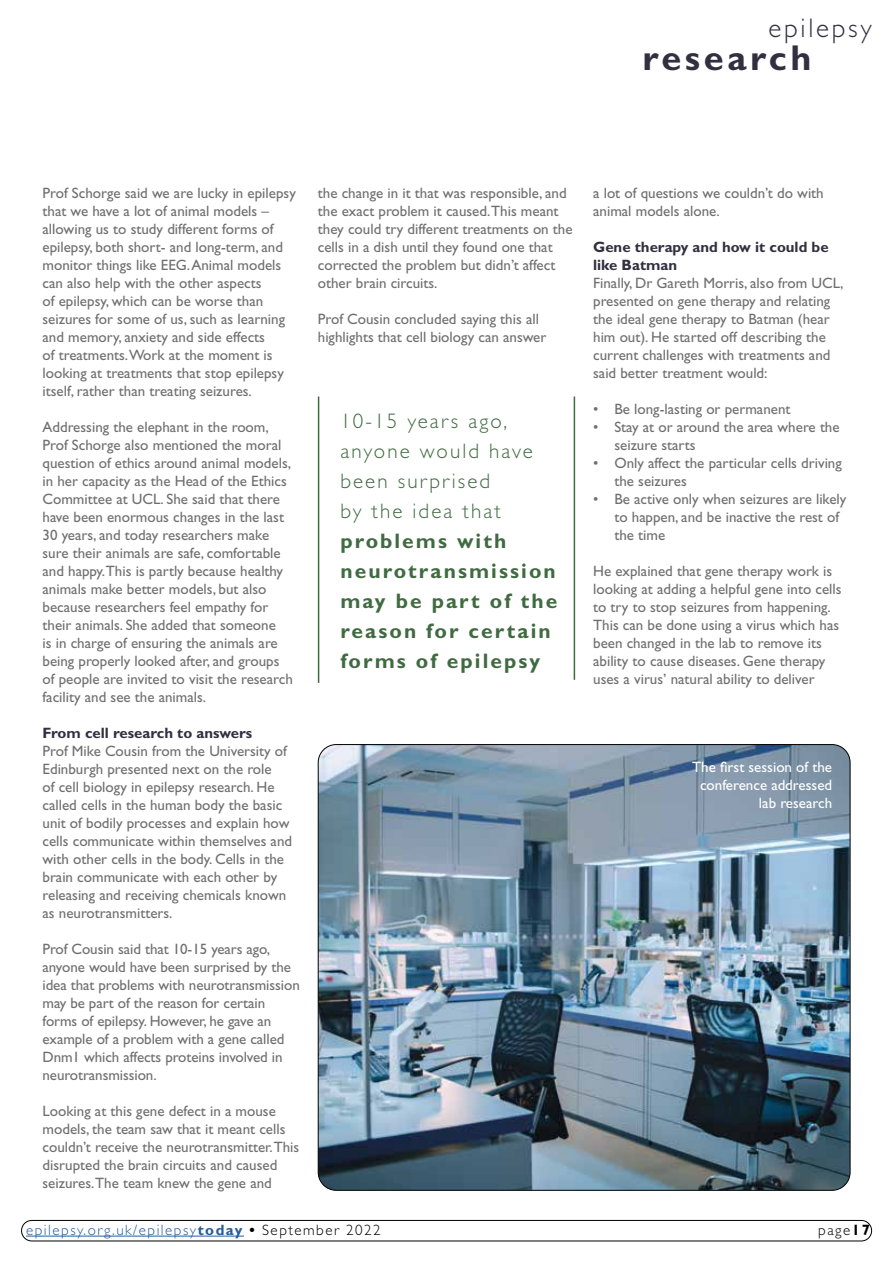
<style>
.page{position:relative;width:893px;height:1263px;background:#fff}
.page>*{position:absolute;margin:0;border:0;box-sizing:border-box;transform-origin:0 0}
.t1{font:700 36px "Gill Sans Std";letter-spacing:.1em;color:#312f40}
.t2{font:300 27px "Gill Sans Std";letter-spacing:.1em;color:#312f40}
.t3{font:700 21px/30px "Gill Sans Std";letter-spacing:.1em;color:#406b41}
.t4{font:300 21px/30px "Gill Sans Std";letter-spacing:.1em;color:#406b41}
.t5{font:15px/18px "Gill Sans Std";color:#706f6f}
.t6{font:700 15px/18px "Gill Sans Std";color:#312f40}
.t7{font:15px/18px "Gill Sans Std";color:#fff;text-align:right}
.t8{font:300 15px "Gill Sans Std";letter-spacing:.1em;color:#275b9b}
.t9{font:300 15px "Gill Sans Std";color:#000}
.s1{font-weight:700}
.s2{font-weight:700;color:#000}
.s3{color:#000}
</style>
<div class="page">
<div style="left:21px;top:1220px;width:851px;height:21px;border:1px solid #000;border-radius:10px"></div>
<hr style="left:26px;top:1236px;width:218px;height:1px;background:#275b9b">
<hr style="left:318px;top:396px;width:1px;height:287px;background:#406b41">
<hr style="left:574px;top:396px;width:1px;height:284px;background:#406b41">
<img style="left:318px;top:744px;width:532px;height:446px">
<h2 class="t2" style="left:768px;top:12px;width:105px">epilepsy</h2>
<h1 class="t1" style="left:642px;top:36px;width:171px">research</h1>
<p class="t5" style="left:43px;top:184px;width:255px">Prof Schorge said we are lucky in epilepsy that we have a lot of animal models – allowing us to study different forms of epilepsy, both short- and long-term, and monitor things like EEG. Animal models can also help with the other aspects<br>of epilepsy, which can be worse than seizures for some of us, such as learning and memory, anxiety and side effects<br>of treatments.Work at the moment is looking at treatments that stop epilepsy itself, rather than treating seizures.</p>
<p class="t5" style="left:43px;top:418px;width:252px">Addressing the elephant in the room, Prof Schorge also mentioned the moral question of ethics around animal models, in her capacity as the Head of the Ethics Committee at UCL. She said that there have been enormous changes in the last 30 years, and today researchers make sure their animals are safe, comfortable and happy.This is partly because healthy animals make better models, but also because researchers feel empathy for their animals. She added that someone<br>is in charge of ensuring the animals are being properly looked after, and groups of people are invited to visit the research facility and see the animals.</p>
<p class="t6" style="left:43px;top:724px;width:211px">From cell research to answers</p>
<p class="t5" style="left:43px;top:742px;width:251px">Prof Mike Cousin from the University of Edinburgh presented next on the role<br>of cell biology in epilepsy research. He called cells in the human body the basic unit of bodily processes and explain how cells communicate within themselves and with other cells in the body. Cells in the brain communicate with each other by releasing and receiving chemicals known as neurotransmitters.</p>
<p class="t5" style="left:43px;top:940px;width:259px">Prof Cousin said that 10-15 years ago, anyone would have been surprised by the idea that problems with neurotransmission may be part of the reason for certain forms of epilepsy. However, he gave an example of a problem with a gene called Dnm1 which affects proteins involved in neurotransmission.</p>
<p class="t5" style="left:43px;top:1102px;width:258px">Looking at this gene defect in a mouse models, the team saw that it meant cells couldn’t receive the neurotransmitter.This disrupted the brain circuits and caused seizures.The team knew the gene and</p>
<p class="t5" style="left:318px;top:184px;width:256px">the change in it that was responsible, and the exact problem it caused.This meant they could try different treatments on the cells in a dish until they found one that corrected the problem but didn’t affect other brain circuits.</p>
<p class="t5" style="left:318px;top:310px;width:230px">Prof Cousin concluded saying this all highlights that cell biology can answer</p>
<h3 class="t4" style="left:340px;top:406px;width:194px">10-15 years ago, anyone would have been surprised<br>by the idea that</h3>
<h3 class="t3" style="left:340px;top:526px;width:218px">problems with neurotransmission may be part of the reason for certain forms of epilepsy</h3>
<p class="t5" style="left:593px;top:184px;width:232px">a lot of questions we couldn’t do with animal models alone.</p>
<p class="t6" style="left:593px;top:238px;width:237px">Gene therapy and how it could be like Batman</p>
<p class="t5" style="left:593px;top:274px;width:252px">Finally, Dr Gareth Morris, also from UCL, presented on gene therapy and relating the ideal gene therapy to Batman (hear him out). He started off describing the current challenges with treatments and said better treatment would:</p>
<p class="t5" style="left:593px;top:400px;width:199px">• Be long-lasting or permanent</p>
<p class="t5" style="left:614px;top:418px;width:227px;text-indent:-21px">• Stay at or around the area where the seizure starts</p>
<p class="t5" style="left:614px;top:454px;width:229px;text-indent:-21px">• Only affect the particular cells driving the seizures</p>
<p class="t5" style="left:614px;top:490px;width:233px;text-indent:-21px">• Be active only when seizures are likely to happen, and be inactive the rest of the time</p>
<p class="t5" style="left:593px;top:562px;width:250px">He explained that gene therapy work is looking at adding a helpful gene into cells to try to stop seizures from happening.<br>This can be done using a virus which has been changed in the lab to remove its ability to cause diseases. Gene therapy uses a virus’ natural ability to deliver</p>
<p class="t7" style="left:692px;top:758px;width:141px">The first session of the conference addressed lab research</p>
<p class="t8" style="left:26px;top:1221px;width:356px">epilepsy.org.uk/epilepsy<span class="s1">today</span> <span class="s2">•</span> <span class="s3">September 2022</span></p>
<p class="t9" style="left:818px;top:1221px;width:53px">page<span class="s1">17</span></p>
</div>
